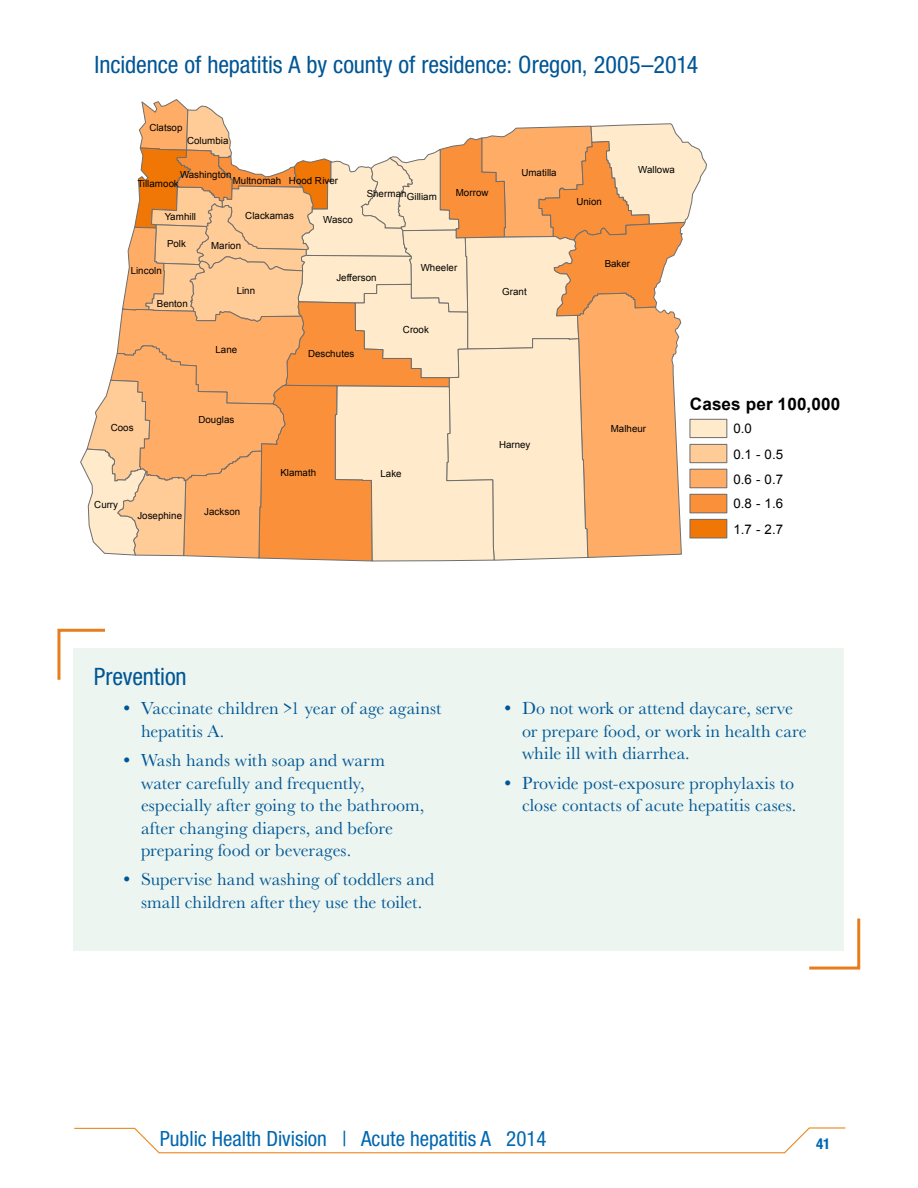
<style>
.page{position:relative;width:918px;height:1188px;background:#fff}
.page>*{position:absolute;margin:0;border:0;box-sizing:border-box;transform-origin:0 0}
.t1{font:condensed 24px "Helvetica Neue LT Std";letter-spacing:-.005em;color:#005695}
.t2{font:condensed 21px "Helvetica Neue LT Std";color:#0067b0}
.t3{font:18px/22.5px "Baskerville URW";letter-spacing:.005em;color:#005695}
.t4{font:700 17.1px "Arial";letter-spacing:.01em;color:#000}
.t5{font:700 condensed 15px "Helvetica Neue LT Std";color:#0067b0}
.t6{font:13.35px/25px "Arial";color:#000}
.t7{font:9.75px "Arial";color:#000}
</style>
<div class="page">
<svg style="left:74px;top:1127px;width:772px;height:27px"></svg>
<svg style="left:80px;top:99px;width:627px;height:463px"></svg>
<div style="left:690px;top:419px;width:37px;height:19px;background:#ffebcc"></div>
<div style="left:690px;top:419px;width:37px;height:19px;border:1px solid #6e6e6e"></div>
<div style="left:690px;top:444px;width:37px;height:19px;background:#ffcb96"></div>
<div style="left:690px;top:444px;width:37px;height:19px;border:1px solid #6e6e6e"></div>
<div style="left:690px;top:469px;width:37px;height:19px;background:#ffad66"></div>
<div style="left:690px;top:469px;width:37px;height:19px;border:1px solid #6e6e6e"></div>
<div style="left:690px;top:494px;width:37px;height:19px;background:#fa9039"></div>
<div style="left:690px;top:494px;width:37px;height:19px;border:1px solid #6e6e6e"></div>
<div style="left:690px;top:519px;width:37px;height:19px;background:#f07605"></div>
<div style="left:690px;top:519px;width:37px;height:19px;border:1px solid #6e6e6e"></div>
<svg style="left:806px;top:918px;width:55px;height:52px"></svg>
<svg style="left:57px;top:628px;width:48px;height:55px"></svg>
<div style="left:74px;top:648px;width:770px;height:302px;background:#ecf5f0"></div>
<h1 class="t1" style="left:94px;top:51px;width:605px">Incidence of hepatitis A by county of residence: Oregon, 2005–2014</h1>
<p class="t7" style="left:149px;top:121px;width:35px">Clatsop</p>
<p class="t7" style="left:187px;top:134px;width:43px">Columbia</p>
<p class="t7" style="left:180px;top:168px;width:53px">Washington</p>
<p class="t7" style="left:233px;top:174px;width:107px">Multnomah Hood River</p>
<p class="t7" style="left:137px;top:177px;width:43px">Tillamook</p>
<p class="t7" style="left:165px;top:210px;width:33px">Yamhill</p>
<p class="t7" style="left:245px;top:210px;width:50px">Clackamas</p>
<p class="t7" style="left:167px;top:238px;width:21px">Polk</p>
<p class="t7" style="left:211px;top:239px;width:31px">Marion</p>
<p class="t7" style="left:323px;top:213px;width:31px">Wasco</p>
<p class="t7" style="left:367px;top:188px;width:41px">Sherman</p>
<p class="t7" style="left:407px;top:190px;width:31px">Gilliam</p>
<p class="t7" style="left:456px;top:186px;width:34px">Morrow</p>
<p class="t7" style="left:131px;top:265px;width:33px">Lincoln</p>
<p class="t7" style="left:157px;top:297px;width:33px">Benton</p>
<p class="t7" style="left:237px;top:284px;width:20px">Linn</p>
<p class="t7" style="left:216px;top:343px;width:23px">Lane</p>
<p class="t7" style="left:337px;top:271px;width:41px">Jefferson</p>
<p class="t7" style="left:308px;top:348px;width:48px">Deschutes</p>
<p class="t7" style="left:421px;top:261px;width:38px">Wheeler</p>
<p class="t7" style="left:403px;top:324px;width:28px">Crook</p>
<p class="t7" style="left:521px;top:166px;width:37px">Umatilla</p>
<p class="t7" style="left:638px;top:163px;width:38px">Wallowa</p>
<p class="t7" style="left:576px;top:195px;width:27px">Union</p>
<p class="t7" style="left:502px;top:285px;width:26px">Grant</p>
<p class="t7" style="left:605px;top:257px;width:27px">Baker</p>
<p class="t7" style="left:111px;top:421px;width:24px">Coos</p>
<p class="t7" style="left:198px;top:413px;width:37px">Douglas</p>
<p class="t7" style="left:94px;top:498px;width:25px">Curry</p>
<p class="t7" style="left:137px;top:510px;width:46px">Josephine</p>
<p class="t7" style="left:204px;top:505px;width:37px">Jackson</p>
<p class="t7" style="left:280px;top:466px;width:37px">Klamath</p>
<p class="t7" style="left:381px;top:467px;width:23px">Lake</p>
<p class="t7" style="left:499px;top:438px;width:33px">Harney</p>
<p class="t7" style="left:611px;top:422px;width:37px">Malheur</p>
<p class="t4" style="left:690px;top:392px;width:152px">Cases per 100,000</p>
<p class="t6" style="left:733px;top:416px;width:51px">0.0<br>0.1 - 0.5<br>0.6 - 0.7<br>0.8 - 1.6<br>1.7 - 2.7</p>
<h1 class="t1" style="left:94px;top:663px;width:94px">Prevention</h1>
<p class="t3" style="left:141px;top:697px;width:302px;text-indent:-20px">• Vaccinate children &gt;1 year of age against hepatitis A.</p>
<p class="t3" style="left:141px;top:749px;width:285px;text-indent:-20px">• Wash hands with soap and warm water carefully and frequently, especially after going to the bathroom, after changing diapers, and before preparing food or beverages.</p>
<p class="t3" style="left:121px;top:868px;width:315px;text-align:center">• Supervise hand washing of toddlers and small children after they use the toilet.</p>
<p class="t3" style="left:522px;top:697px;width:286px;text-indent:-20px">• Do not work or attend daycare, serve or prepare food, or work in health care while ill with diarrhea.</p>
<p class="t3" style="left:502px;top:772px;width:296px;text-align:right">• Provide post-exposure prophylaxis to close contacts of acute hepatitis cases.</p>
<p class="t2" style="left:160px;top:1126px;width:388px">Public Health Division | Acute hepatitis A 2014</p>
<p class="t5" style="left:816px;top:1134px;width:16px">41</p>
</div>
